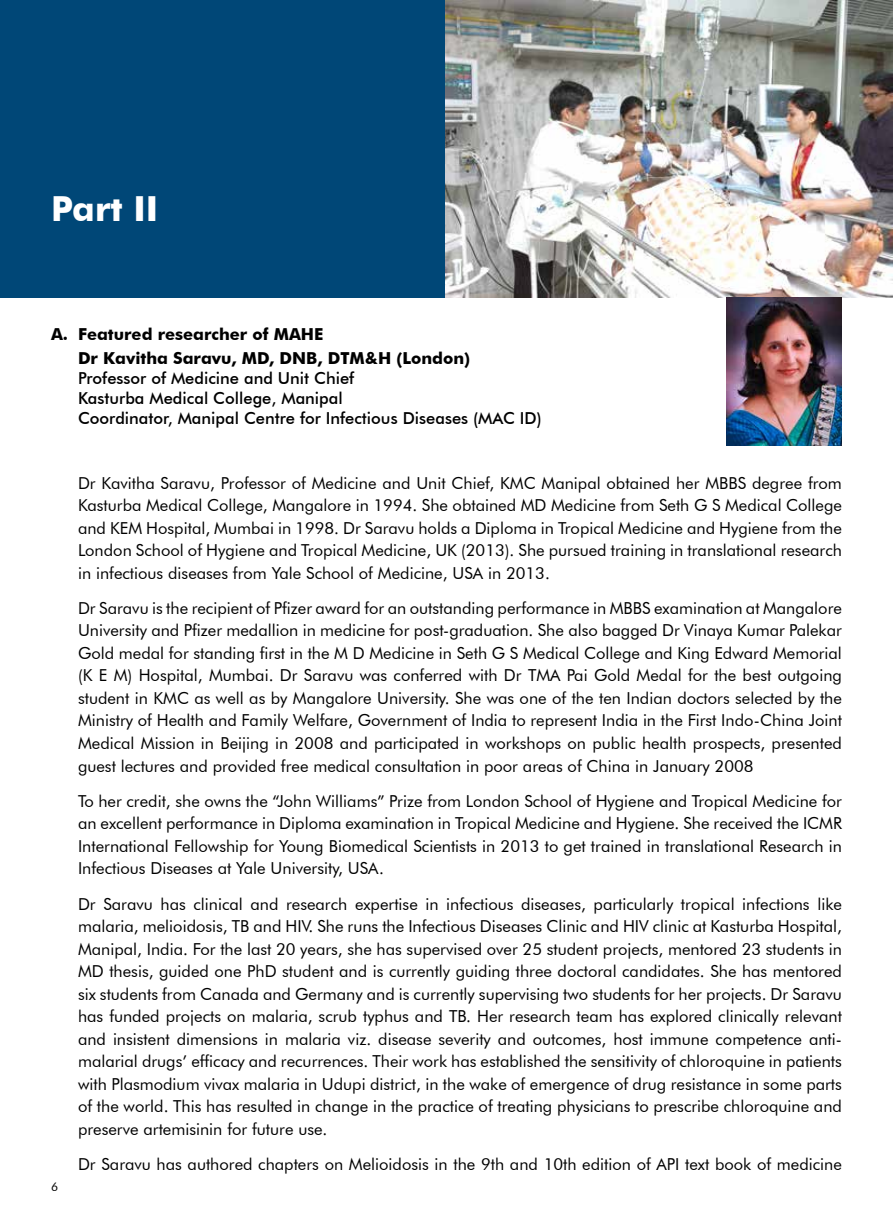
<style>
.page{position:relative;width:893px;height:1225px;background:#fff}
.page>*{position:absolute;margin:0;border:0;box-sizing:border-box;transform-origin:0 0}
.t1{font:700 34.5px "Futura BT";color:#fff}
.t2{font:16.5px/22.5px "Futura BT";color:#000;text-align:justify}
.t3{font:500 16.5px/19.8px "Futura BT";color:#000}
.t4{font:700 16.5px/24px "Futura BT";color:#000}
.t5{font:12px "Futura BT";color:#000}
</style>
<div class="page">
<div style="left:0;top:0;width:893px;height:298px;background:#004777"></div>
<img style="left:445px;top:0;width:448px;height:298px">
<img style="left:727px;top:298px;width:115px;height:148px">
<h1 class="t1" style="left:51px;top:188px;width:109px">Part II</h1>
<p class="t4" style="left:78px;top:322px;width:394px;text-indent:-27px">A. Featured researcher of MAHE<br>Dr Kavitha Saravu, MD, DNB, DTM&amp;H (London)</p>
<p class="t3" style="left:78px;top:368px;width:465px">Professor of Medicine and Unit Chief<br>Kasturba Medical College, Manipal<br>Coordinator, Manipal Centre for Infectious Diseases (MAC ID)</p>
<p class="t5" style="left:51px;top:1179px;width:9px">6</p>
<p class="t2" style="left:78px;top:471px;width:765px">Dr Kavitha Saravu, Professor of Medicine and Unit Chief, KMC Manipal obtained her MBBS degree from Kasturba Medical College, Mangalore in 1994. She obtained MD Medicine from Seth G S Medical College and KEM Hospital, Mumbai in 1998. Dr Saravu holds a Diploma in Tropical Medicine and Hygiene from the London School of Hygiene and Tropical Medicine, UK (2013). She pursued training in translational research in infectious diseases from Yale School of Medicine, USA in 2013.</p>
<p class="t2" style="left:78px;top:596px;width:765px">Dr Saravu is the recipient of Pfizer award for an outstanding performance in MBBS examination at Mangalore University and Pfizer medallion in medicine for post-graduation. She also bagged Dr Vinaya Kumar Palekar Gold medal for standing first in the M D Medicine in Seth G S Medical College and King Edward Memorial (K E M) Hospital, Mumbai. Dr Saravu was conferred with Dr TMA Pai Gold Medal for the best outgoing student in KMC as well as by Mangalore University. She was one of the ten Indian doctors selected by the Ministry of Health and Family Welfare, Government of India to represent India in the First Indo-China Joint Medical Mission in Beijing in 2008 and participated in workshops on public health prospects, presented guest lectures and provided free medical consultation in poor areas of China in January 2008</p>
<p class="t2" style="left:78px;top:789px;width:765px">To her credit, she owns the “John Williams” Prize from London School of Hygiene and Tropical Medicine for an excellent performance in Diploma examination in Tropical Medicine and Hygiene. She received the ICMR International Fellowship for Young Biomedical Scientists in 2013 to get trained in translational Research in Infectious Diseases at Yale University, USA.</p>
<p class="t2" style="left:78px;top:892px;width:765px">Dr Saravu has clinical and research expertise in infectious diseases, particularly tropical infections like malaria, melioidosis, TB and HIV. She runs the Infectious Diseases Clinic and HIV clinic at Kasturba Hospital, Manipal, India. For the last 20 years, she has supervised over 25 student projects, mentored 23 students in MD thesis, guided one PhD student and is currently guiding three doctoral candidates. She has mentored six students from Canada and Germany and is currently supervising two students for her projects. Dr Saravu has funded projects on malaria, scrub typhus and TB. Her research team has explored clinically relevant and insistent dimensions in malaria viz. disease severity and outcomes, host immune competence anti&shy;malarial drugs’ efficacy and recurrences. Their work has established the sensitivity of chloroquine in patients with Plasmodium vivax malaria in Udupi district, in the wake of emergence of drug resistance in some parts of the world. This has resulted in change in the practice of treating physicians to prescribe chloroquine and preserve artemisinin for future use.</p>
<p class="t2" style="left:78px;top:1152px;width:765px">Dr Saravu has authored chapters on Melioidosis in the 9th and 10th edition of API text book of medicine</p>
</div>
